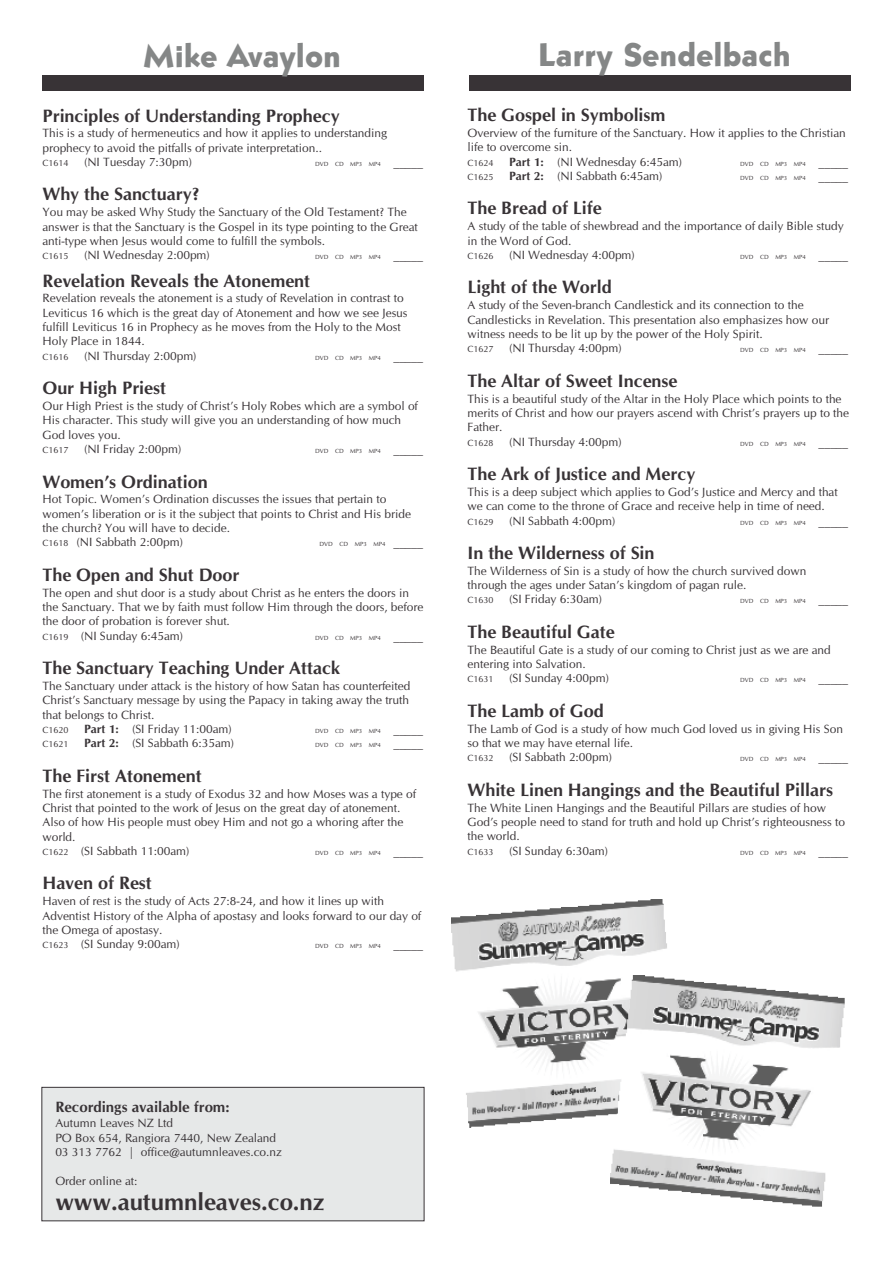
<style>
.page{position:relative;width:893px;height:1263px;background:#fff}
.page>*{position:absolute;margin:0;border:0;box-sizing:border-box;transform-origin:0 0}
.t1{font:33px "Grizzly IT Cby BT";color:#858787}
.t2{font:700 24px "CG Omega";color:#383336}
.t3{font:700 18px "CG Omega";color:#383336}
.t4{font:700 15px "CG Omega";color:#383336}
.t5{font:12px/14.4px "CG Omega";color:#383336}
.t6{font:9px "CG Omega";color:#383336}
.t7{font:6px "CG Omega";color:#383336}
.s1{font-size:12px}
.s2{font-size:9px}
.s3{font-weight:700}
</style>
<div class="page">
<div style="left:43px;top:75px;width:381px;height:16px;background:#383336"></div>
<div style="left:469px;top:75px;width:381px;height:16px;background:#383336"></div>
<div style="left:41px;top:1086px;width:384px;height:136px;background:#e6e8e8"></div>
<img style="left:451px;top:900px;width:216px;height:227px">
<img style="left:611px;top:976px;width:234px;height:231px">
<h1 class="t1" style="left:143px;top:42px;width:199px">Mike Avaylon</h1>
<h1 class="t1" style="left:538px;top:41px;width:254px">Larry Sendelbach</h1>
<h3 class="t3" style="left:42px;top:108px;width:299px">Principles of Understanding Prophecy</h3>
<p class="t5" style="left:42px;top:127px;width:346px">This is a study of hermeneutics and how it applies to understanding prophecy to avoid the pitfalls of private interpretation..</p>
<p class="t6" style="left:42px;top:159px;width:27px">C1614</p>
<p class="t5" style="left:84px;top:156px;width:109px">(NI Tuesday 7:30pm)</p>
<p class="t7" style="left:315px;top:162px;width:110px">DVD CD MP3 MP4 <span class="s1">_____</span></p>
<h3 class="t3" style="left:42px;top:187px;width:159px">Why the Sanctuary?</h3>
<p class="t5" style="left:42px;top:206px;width:377px">You may be asked Why Study the Sanctuary of the Old Testament? The answer is that the Sanctuary is the Gospel in its type pointing to the Great anti-type when Jesus would come to fulfill the symbols.</p>
<p class="t6" style="left:42px;top:253px;width:27px">C1615</p>
<p class="t5" style="left:84px;top:249px;width:127px">(NI Wednesday 2:00pm)</p>
<p class="t7" style="left:315px;top:255px;width:110px">DVD CD MP3 MP4 <span class="s1">_____</span></p>
<h3 class="t3" style="left:42px;top:273px;width:269px">Revelation Reveals the Atonement</h3>
<p class="t5" style="left:42px;top:292px;width:367px">Revelation reveals the atonement is a study of Revelation in contrast to Leviticus 16 which is the great day of Atonement and how we see Jesus fulfill Leviticus 16 in Prophecy as he moves from the Holy to the Most Holy Place in 1844.</p>
<p class="t6" style="left:42px;top:353px;width:27px">C1616</p>
<p class="t5" style="left:84px;top:349px;width:114px">(NI Thursday 2:00pm)</p>
<p class="t7" style="left:315px;top:355px;width:110px">DVD CD MP3 MP4 <span class="s1">_____</span></p>
<h3 class="t3" style="left:42px;top:381px;width:125px">Our High Priest</h3>
<p class="t5" style="left:42px;top:400px;width:377px">Our High Priest is the study of Christ’s Holy Robes which are a symbol of<br>His character. This study will give you an understanding of how much<br>God loves you.</p>
<p class="t6" style="left:42px;top:446px;width:27px">C1617</p>
<p class="t5" style="left:84px;top:443px;width:99px">(NI Friday 2:00pm)</p>
<p class="t7" style="left:315px;top:449px;width:110px">DVD CD MP3 MP4 <span class="s1">_____</span></p>
<h3 class="t3" style="left:42px;top:474px;width:167px">Women’s Ordination</h3>
<p class="t5" style="left:42px;top:493px;width:370px">Hot Topic. Women’s Ordination discusses the issues that pertain to women’s liberation or is it the subject that points to Christ and His bride the church? You will have to decide.<br><span class="s2">C1618</span> (NI Sabbath 2:00pm)</p>
<p class="t7" style="left:320px;top:542px;width:105px">DVD CD MP3 MP4 <span class="s1">_____</span></p>
<h3 class="t3" style="left:42px;top:567px;width:199px">The Open and Shut Door</h3>
<p class="t5" style="left:42px;top:586px;width:383px">The open and shut door is a study about Christ as he enters the doors in the Sanctuary. That we by faith must follow Him through the doors, before the door of probation is forever shut.<br><span class="s2">C1619</span> (NI Sunday 6:45am)</p>
<p class="t7" style="left:315px;top:635px;width:110px">DVD CD MP3 MP4 <span class="s1">_____</span></p>
<h3 class="t3" style="left:42px;top:661px;width:299px">The Sanctuary Teaching Under Attack</h3>
<p class="t5" style="left:42px;top:679px;width:370px;text-align:justify">The Sanctuary under attack is the history of how Satan has counterfeited Christ’s Sanctuary message by using the Papacy in taking away the truth that belongs to Christ.</p>
<p class="t6" style="left:42px;top:726px;width:27px">C1620</p>
<p class="t5" style="left:84px;top:722px;width:149px"><span class="s3">Part 1:</span> (SI Friday 11:00am)</p>
<p class="t7" style="left:315px;top:728px;width:110px">DVD CD MP3 MP4 <span class="s1">_____</span></p>
<p class="t6" style="left:42px;top:741px;width:27px">C1621</p>
<p class="t5" style="left:84px;top:737px;width:152px"><span class="s3">Part 2:</span> (SI Sabbath 6:35am)</p>
<p class="t7" style="left:315px;top:743px;width:110px">DVD CD MP3 MP4 <span class="s1">_____</span></p>
<h3 class="t3" style="left:42px;top:768px;width:161px">The First Atonement</h3>
<p class="t5" style="left:42px;top:787px;width:375px">The first atonement is a study of Exodus 32 and how Moses was a type of Christ that pointed to the work of Jesus on the great day of atonement.<br>Also of how His people must obey Him and not go a whoring after the world.<br><span class="s2">C1622</span> (SI Sabbath 11:00am)</p>
<p class="t7" style="left:315px;top:850px;width:110px">DVD CD MP3 MP4 <span class="s1">_____</span></p>
<h3 class="t3" style="left:42px;top:876px;width:111px">Haven of Rest</h3>
<p class="t5" style="left:42px;top:895px;width:380px">Haven of rest is the study of Acts 27:8-24, and how it lines up with Adventist History of the Alpha of apostasy and looks forward to our day of the Omega of apostasy.<br><span class="s2">C1623</span> (SI Sunday 9:00am)</p>
<p class="t7" style="left:315px;top:944px;width:110px">DVD CD MP3 MP4 <span class="s1">_____</span></p>
<h3 class="t3" style="left:467px;top:108px;width:200px">The Gospel in Symbolism</h3>
<p class="t5" style="left:467px;top:127px;width:380px">Overview of the furniture of the Sanctuary. How it applies to the Christian life to overcome sin.</p>
<p class="t6" style="left:467px;top:159px;width:27px">C1624</p>
<p class="t5" style="left:509px;top:155px;width:174px"><span class="s3">Part 1:</span> (NI Wednesday 6:45am)</p>
<p class="t7" style="left:740px;top:161px;width:110px">DVD CD MP3 MP4 <span class="s1">_____</span></p>
<p class="t6" style="left:467px;top:173px;width:27px">C1625</p>
<p class="t5" style="left:509px;top:170px;width:155px"><span class="s3">Part 2:</span> (NI Sabbath 6:45am)</p>
<p class="t7" style="left:740px;top:176px;width:110px">DVD CD MP3 MP4 <span class="s1">_____</span></p>
<h3 class="t3" style="left:467px;top:201px;width:136px">The Bread of Life</h3>
<p class="t5" style="left:467px;top:220px;width:378px">A study of the table of shewbread and the importance of daily Bible study in the Word of God.</p>
<p class="t6" style="left:467px;top:252px;width:27px">C1626</p>
<p class="t5" style="left:509px;top:249px;width:127px">(NI Wednesday 4:00pm)</p>
<p class="t7" style="left:740px;top:255px;width:110px">DVD CD MP3 MP4 <span class="s1">_____</span></p>
<h3 class="t3" style="left:467px;top:280px;width:146px">Light of the World</h3>
<p class="t5" style="left:467px;top:299px;width:363px">A study of the Seven-branch Candlestick and its connection to the<br>Candlesticks in Revelation. This presentation also emphasizes how our witness needs to be lit up by the power of the Holy Spirit.</p>
<p class="t6" style="left:467px;top:346px;width:27px">C1627</p>
<p class="t5" style="left:509px;top:342px;width:114px">(NI Thursday 4:00pm)</p>
<p class="t7" style="left:740px;top:348px;width:110px">DVD CD MP3 MP4 <span class="s1">_____</span></p>
<h3 class="t3" style="left:467px;top:373px;width:212px">The Altar of Sweet Incense</h3>
<p class="t5" style="left:467px;top:392px;width:383px">This is a beautiful study of the Altar in the Holy Place which points to the merits of Christ and how our prayers ascend with Christ’s prayers up to the<br>Father.</p>
<p class="t6" style="left:467px;top:439px;width:27px">C1628</p>
<p class="t5" style="left:509px;top:435px;width:114px">(NI Thursday 4:00pm)</p>
<p class="t7" style="left:740px;top:441px;width:110px">DVD CD MP3 MP4 <span class="s1">_____</span></p>
<h3 class="t3" style="left:467px;top:467px;width:229px">The Ark of Justice and Mercy</h3>
<p class="t5" style="left:467px;top:485px;width:372px">This is a deep subject which applies to God’s Justice and Mercy and that we can come to the throne of Grace and receive help in time of need.</p>
<p class="t6" style="left:467px;top:518px;width:27px">C1629</p>
<p class="t5" style="left:509px;top:514px;width:108px">(NI Sabbath 4:00pm)</p>
<p class="t7" style="left:740px;top:520px;width:110px">DVD CD MP3 MP4 <span class="s1">_____</span></p>
<h3 class="t3" style="left:467px;top:545px;width:189px">In the Wilderness of Sin</h3>
<p class="t5" style="left:467px;top:564px;width:341px">The Wilderness of Sin is a study of how the church survived down through the ages under Satan’s kingdom of pagan rule.</p>
<p class="t6" style="left:467px;top:597px;width:27px">C1630</p>
<p class="t5" style="left:509px;top:593px;width:95px">(SI Friday 6:30am)</p>
<p class="t7" style="left:740px;top:599px;width:110px">DVD CD MP3 MP4 <span class="s1">_____</span></p>
<h3 class="t3" style="left:467px;top:624px;width:149px">The Beautiful Gate</h3>
<p class="t5" style="left:467px;top:643px;width:365px">The Beautiful Gate is a study of our coming to Christ just as we are and entering into Salvation.</p>
<p class="t6" style="left:467px;top:676px;width:27px">C1631</p>
<p class="t5" style="left:509px;top:672px;width:101px">(SI Sunday 4:00pm)</p>
<p class="t7" style="left:740px;top:678px;width:110px">DVD CD MP3 MP4 <span class="s1">_____</span></p>
<h3 class="t3" style="left:467px;top:703px;width:138px">The Lamb of God</h3>
<p class="t5" style="left:467px;top:722px;width:377px">The Lamb of God is a study of how much God loved us in giving His Son so that we may have eternal life.</p>
<p class="t6" style="left:467px;top:755px;width:27px">C1632</p>
<p class="t5" style="left:509px;top:751px;width:105px">(SI Sabbath 2:00pm)</p>
<p class="t7" style="left:740px;top:757px;width:110px">DVD CD MP3 MP4 <span class="s1">_____</span></p>
<h3 class="t3" style="left:467px;top:782px;width:367px">White Linen Hangings and the Beautiful Pillars</h3>
<p class="t5" style="left:467px;top:801px;width:379px">The White Linen Hangings and the Beautiful Pillars are studies of how<br>God’s people need to stand for truth and hold up Christ’s righteousness to the world.</p>
<p class="t6" style="left:467px;top:848px;width:27px">C1633</p>
<p class="t5" style="left:509px;top:844px;width:101px">(SI Sunday 6:30am)</p>
<p class="t7" style="left:740px;top:850px;width:110px">DVD CD MP3 MP4 <span class="s1">_____</span></p>
<p class="t4" style="left:55px;top:1101px;width:176px">Recordings available from:</p>
<p class="t5" style="left:55px;top:1117px;width:228px">Autumn Leaves NZ Ltd<br>PO Box 654, Rangiora 7440, New Zealand<br>03 313 7762 | office@autumnleaves.co.nz</p>
<p class="t5" style="left:55px;top:1174px;width:84px">Order online at:</p>
<h2 class="t2" style="left:55px;top:1192px;width:271px">www.autumnleaves.co.nz</h2>
</div>
